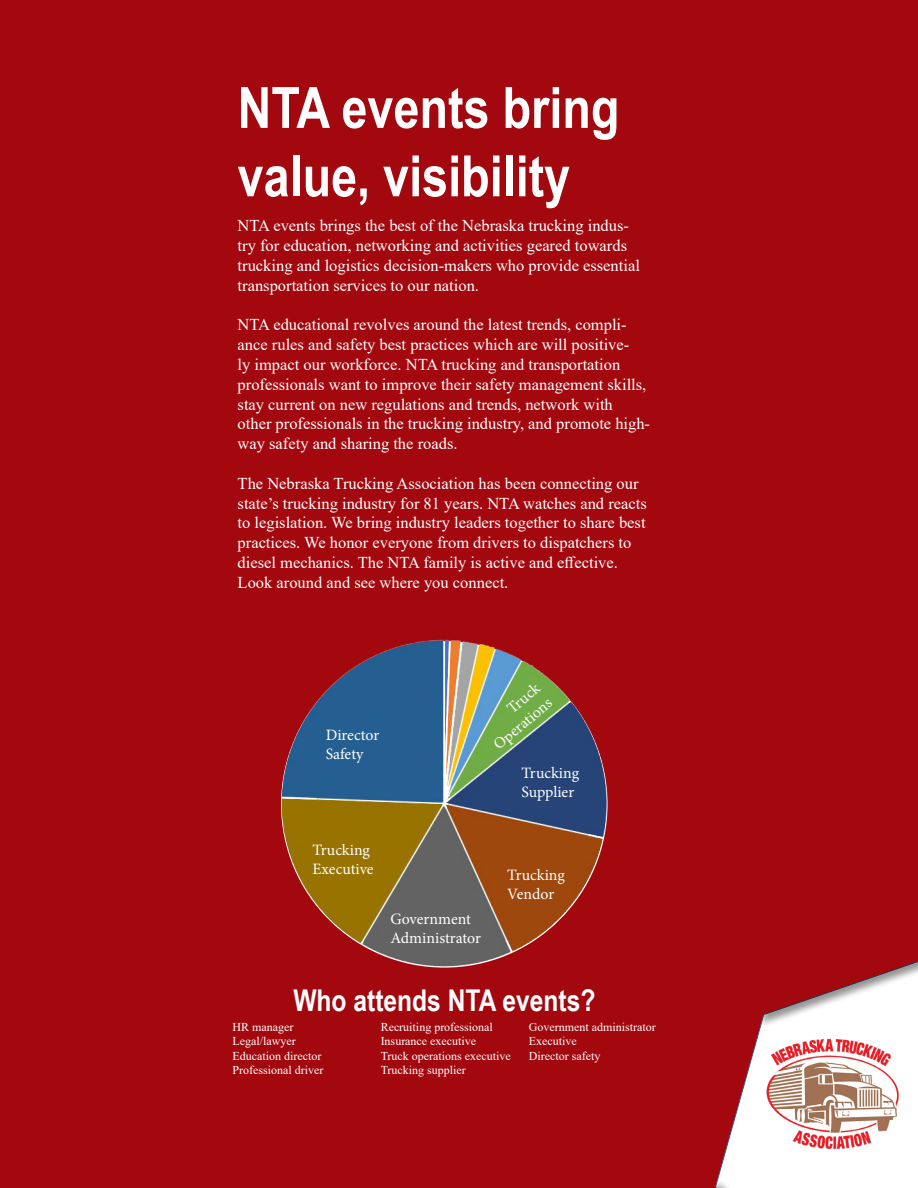
<style>
.page{position:relative;width:918px;height:1188px;background:#a3080e}
.page>*{position:absolute;margin:0;border:0;box-sizing:border-box;transform-origin:0 0}
.t1{font:700 57px "Arial Narrow";color:#fff}
.t2{font:700 30px "Arial Narrow";color:#fff}
.t3{font:16.5px/19.8px "Times New Roman";color:#fff}
.t4{font:15.9px/19px "Minion Pro";color:#fff}
.t5{font:12px "Times New Roman";color:#fff}
</style>
<div class="page">
<svg style="left:715px;top:961px;width:203px;height:227px"></svg>
<img style="left:761px;top:1020px;width:144px;height:145px">
<img style="left:281px;top:639px;width:327px;height:329px">
<p class="t1" style="left:238px;top:65px;width:383px">NTA events bring</p>
<p class="t1" style="left:238px;top:133px;width:334px">value, visibility</p>
<p class="t3" style="left:238px;top:215px;width:404px">NTA events brings the best of the Nebraska trucking indus&shy;try for education, networking and activities geared towards trucking and logistics decision-makers who provide essential transportation services to our nation.</p>
<p class="t3" style="left:238px;top:314px;width:414px">NTA educational revolves around the latest trends, compli&shy;ance rules and safety best practices which are will positive-<br>ly impact our workforce. NTA trucking and transportation professionals want to improve their safety management skills, stay current on new regulations and trends, network with other professionals in the trucking industry, and promote high&shy;way safety and sharing the roads.</p>
<p class="t3" style="left:238px;top:473px;width:411px">The Nebraska Trucking Association has been connecting our state’s trucking industry for 81 years. NTA watches and reacts to legislation. We bring industry leaders together to share best practices. We honor everyone from drivers to dispatchers to diesel mechanics. The NTA family is active and effective.<br>Look around and see where you connect.</p>
<p class="t4" style="left:326px;top:726px;width:55px">Director<br>Safety</p>
<p class="t4" style="left:503px;top:703px;width:39px;rotate:-40deg">Truck</p>
<p class="t4" style="left:490px;top:739px;width:73px;rotate:-40deg">Operations</p>
<p class="t4" style="left:522px;top:764px;width:59px">Trucking</p>
<p class="t4" style="left:522px;top:783px;width:54px">Supplier</p>
<p class="t4" style="left:312px;top:841px;width:63px">Trucking<br>Executive</p>
<p class="t4" style="left:390px;top:909px;width:92px">Government<br>Administrator</p>
<p class="t4" style="left:507px;top:865px;width:59px">Trucking</p>
<p class="t4" style="left:507px;top:884px;width:49px">Vendor</p>
<p class="t2" style="left:293px;top:978px;width:304px">Who attends NTA events?</p>
<p class="t5" style="left:232px;top:1018px;width:62px">HR manager</p>
<p class="t5" style="left:232px;top:1033px;width:65px">Legal/lawyer</p>
<p class="t5" style="left:232px;top:1047px;width:90px">Education director</p>
<p class="t5" style="left:232px;top:1061px;width:92px">Professional driver</p>
<p class="t5" style="left:381px;top:1018px;width:114px">Recruiting professional</p>
<p class="t5" style="left:381px;top:1033px;width:97px">Insurance executive</p>
<p class="t5" style="left:381px;top:1047px;width:132px">Truck operations executive</p>
<p class="t5" style="left:381px;top:1061px;width:87px">Trucking supplier</p>
<p class="t5" style="left:529px;top:1018px;width:128px">Government administrator</p>
<p class="t5" style="left:529px;top:1033px;width:49px">Executive</p>
<p class="t5" style="left:529px;top:1047px;width:73px">Director safety</p>
</div>
